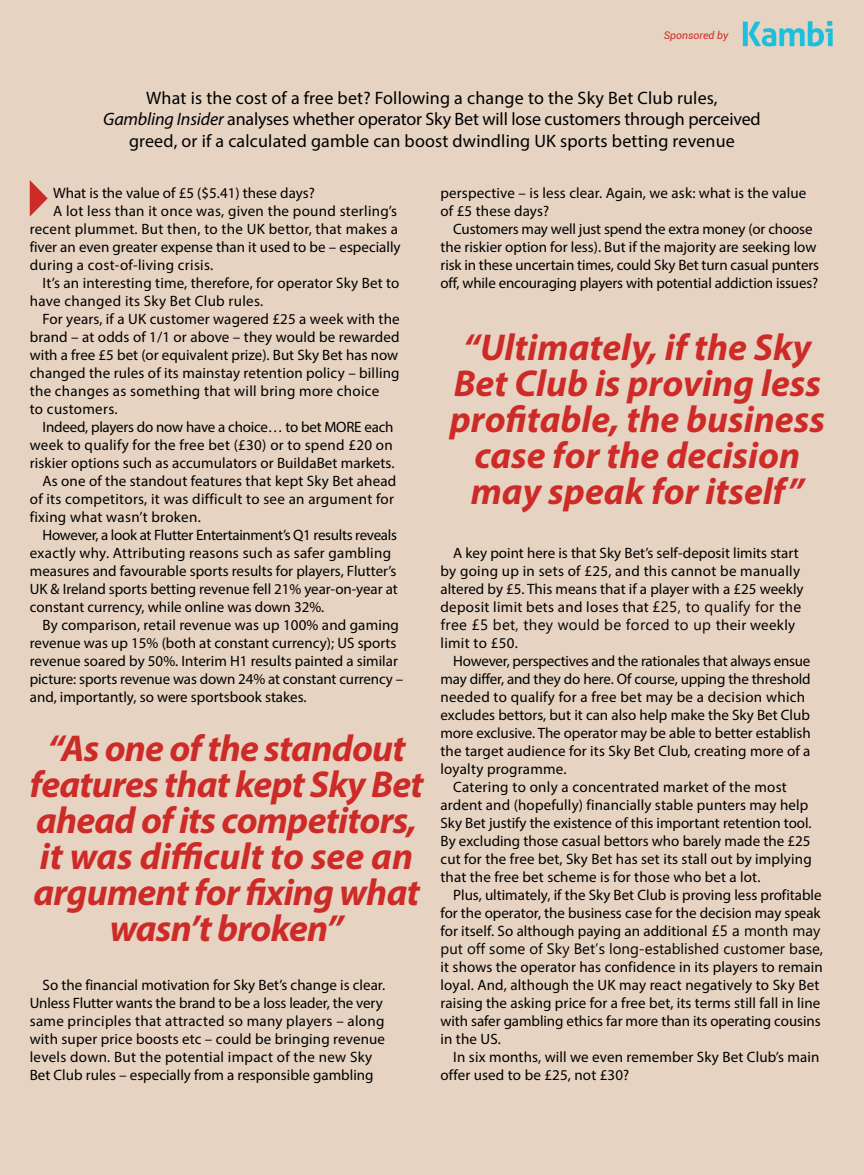
<style>
.page{position:relative;width:864px;height:1175px;background:#fff}
.page>*{position:absolute;margin:0;border:0;box-sizing:border-box;transform-origin:0 0}
.t1{font:italic 700 37.5px/36px "Myriad Pro";letter-spacing:-.02em;color:#cd2b28;text-align:center}
.t2{font:italic 700 37.5px/36px "Myriad Pro";color:#cd2b28;text-align:center}
.t3{font:18px/21.6px "Myriad Pro";letter-spacing:.01em;color:#000;text-align:center}
.t4{font:15px/18px "Myriad Pro";letter-spacing:.005em;color:#000}
.t5{font:15px "Myriad Pro";letter-spacing:-.015em;color:#000}
.t6{font:15px "Myriad Pro";letter-spacing:-.02em;color:#000}
.t7{font:15px "Segoe UI";color:#000}
.t8{font:15px "Segoe UI";letter-spacing:.02em;color:#000}
.t9{font:italic 10.5px "Roboto";color:#cd2b27}
.s1{font-style:italic}
.s2{font-family:"Segoe UI"}
.s3{font-family:"Myriad Pro"}
</style>
<div class="page">
<div style="left:0;top:0;width:864px;height:1174px;background:#e7d3c1"></div>
<svg style="left:30px;top:180px;width:18px;height:37px"></svg>
<svg style="left:743px;top:21px;width:90px;height:25px"></svg>
<p class="t9" style="left:664px;top:28px;width:66px">Sponsored by</p>
<p class="t3" style="left:103px;top:86px;width:659px">What is the cost of a free bet? Following a change to the Sky Bet Club rules,<br><span class="s1">Gambling Insider</span> analyses whether operator Sky Bet will lose customers through perceived greed, or if a calculated gamble can boost dwindling UK sports betting revenue</p>
<p class="t4" style="left:53px;top:184px;width:263px">What is the value of £5 ($5.41) these days?</p>
<p class="t4" style="left:53px;top:202px;width:345px">A lot less than it once was, given the pound sterling’s</p>
<p class="t4" style="left:30px;top:220px;width:370px">recent plummet. But then, to the UK bettor, that makes a</p>
<p class="t4" style="left:30px;top:238px;width:372px">fiver an even greater expense than it used to be – especially</p>
<p class="t4" style="left:30px;top:256px;width:185px">during a cost-of-living crisis.</p>
<p class="t4" style="left:43px;top:274px;width:358px">It’s an interesting time, therefore, for operator Sky Bet to</p>
<p class="t4" style="left:30px;top:292px;width:235px">have changed its Sky Bet Club rules.</p>
<p class="t4" style="left:43px;top:310px;width:359px">For years, if a UK customer wagered £25 a week with the</p>
<p class="t4" style="left:30px;top:328px;width:371px">brand – at odds of 1/1 or above – they would be rewarded</p>
<p class="t4" style="left:30px;top:346px;width:370px">with a free £5 bet (or equivalent prize). But Sky Bet has now</p>
<p class="t4" style="left:30px;top:364px;width:371px">changed the rules of its mainstay retention policy – billing</p>
<p class="t4" style="left:30px;top:382px;width:351px">the changes as something that will bring more choice</p>
<p class="t4" style="left:30px;top:400px;width:89px">to customers.</p>
<p class="t5" style="left:43px;top:418px;width:353px">Indeed, players do now have a choice… to bet MORE each</p>
<p class="t4" style="left:30px;top:436px;width:365px">week to qualify for the free bet (£30) or to spend £20 on</p>
<p class="t4" style="left:30px;top:454px;width:366px">riskier options such as accumulators or BuildaBet markets.</p>
<p class="t4" style="left:43px;top:472px;width:355px">As one of the standout features that kept Sky Bet ahead</p>
<p class="t4" style="left:30px;top:490px;width:366px">of its competitors, it was difficult to see an argument for</p>
<p class="t4" style="left:30px;top:508px;width:172px">fixing what wasn’t broken.</p>
<p class="t6" style="left:43px;top:526px;width:356px">However, a look at Flutter Entertainment’s Q1 results reveals</p>
<p class="t4" style="left:30px;top:544px;width:363px">exactly why. Attributing reasons such as safer gambling</p>
<p class="t4" style="left:30px;top:562px;width:368px">measures and favourable sports results for players, Flutter’s</p>
<p class="t4" style="left:30px;top:580px;width:369px">UK &amp; Ireland sports betting revenue fell 21% year-on-year at</p>
<p class="t4" style="left:30px;top:598px;width:296px">constant currency, while online was down 32%.</p>
<p class="t4" style="left:43px;top:616px;width:358px">By comparison, retail revenue was up 100% and gaming</p>
<p class="t4" style="left:30px;top:634px;width:368px">revenue was up 15% (both at constant currency); US sports</p>
<p class="t4" style="left:30px;top:652px;width:370px">revenue soared by 50%. Interim H1 results painted a similar</p>
<p class="t4" style="left:30px;top:670px;width:375px">picture: sports revenue was down 24% at constant currency –</p>
<p class="t4" style="left:30px;top:688px;width:278px">and, importantly, so were sportsbook stakes.</p>
<h1 class="t1" style="left:30px;top:729px;width:395px">“As one of the standout features that kept Sky Bet ahead of its competitors, it was difficult to see an argument for fixing what wasn’t broken”</h1>
<p class="t4" style="left:30px;top:976px;width:357px;text-indent:13px">So the financial motivation for Sky Bet’s change is clear.<br>Unless Flutter wants the brand to be a loss leader, the very same principles that attracted so many players – along with super price boosts etc – could be bringing revenue levels down. But the potential impact of the new Sky Bet Club rules – especially from a responsible gambling</p>
<p class="t4" style="left:441px;top:184px;width:367px">perspective – is less clear. Again, we ask: what is the value of £5 these days?</p>
<p class="t4" style="left:441px;top:220px;width:380px;text-align:center">Customers may well just spend the extra money (or choose the riskier option for less). But if the majority are seeking low risk in these uncertain times, could Sky Bet turn casual punters off, while encouraging players with potential addiction issues?</p>
<h1 class="t2" style="left:450px;top:328px;width:377px">“Ultimately, if the Sky<br>Bet Club is proving less profitable, the business case for the decision may speak for itself”</h1>
<p class="t4" style="left:441px;top:544px;width:365px;text-align:center">A key point here is that Sky Bet’s self-deposit limits start by going up in sets of £25, and this cannot be manually altered by £5. This means that if a player with a £25 weekly deposit limit bets and loses that <span class="s2">£25, to qualify for the</span></p>
<p class="t8" style="left:441px;top:611px;width:356px">free £5 bet, they would be forced to up t<span class="s3">heir weekly</span></p>
<p class="t4" style="left:441px;top:634px;width:79px">limit to £50.</p>
<p class="t5" style="left:453px;top:652px;width:359px">However, perspectives and the rationales that always ensue</p>
<p class="t4" style="left:441px;top:670px;width:372px">may differ, and they do here. Of course, upping the threshold</p>
<p class="t4" style="left:441px;top:688px;width:366px">needed to qualify for a free bet may be a decision which</p>
<p class="t4" style="left:441px;top:706px;width:371px">excludes bettors, but it can also help make the Sky Bet Club</p>
<p class="t4" style="left:441px;top:724px;width:372px">more exclusive. The operator may be able to better establish</p>
<p class="t4" style="left:441px;top:742px;width:372px">the target audience for its Sky Bet Club, creating more of a</p>
<p class="t4" style="left:441px;top:760px;width:127px">loyalty programme.</p>
<p class="t4" style="left:453px;top:778px;width:335px">Catering to only a concentrated market of the most</p>
<p class="t4" style="left:441px;top:796px;width:369px">ardent and (hopefully) financially stable punters may help</p>
<p class="t4" style="left:441px;top:814px;width:373px">Sky Bet justify the existence of this important retention tool.</p>
<p class="t4" style="left:441px;top:832px;width:371px">By excluding those casual bettors who barely made the £25</p>
<p class="t4" style="left:441px;top:850px;width:373px">cut for the free bet, Sky Bet has set its stall out by implying</p>
<p class="t4" style="left:441px;top:868px;width:321px">that the free bet scheme is for those who bet a lot.</p>
<p class="t4" style="left:453px;top:886px;width:370px">Plus, ultimately, if the Sky Bet Club is proving less profitable</p>
<p class="t4" style="left:441px;top:904px;width:382px">for the operator, the business case for the decision may speak</p>
<p class="t4" style="left:441px;top:922px;width:381px">for itself. So although paying an additional <span class="s2">£5 a month may</span></p>
<p class="t7" style="left:441px;top:935px;width:384px">put off some of Sky Bet’s long-established customer base<span class="s3">,</span></p>
<p class="t4" style="left:441px;top:958px;width:384px">it shows the operator has confidence in its players to remain loyal. And, although the UK may react negatively to Sky Bet raising the asking price for a free bet, its terms still fall in line with safer gambling ethics far more than its operating cousins in the US.</p>
<p class="t4" style="left:441px;top:1048px;width:381px;text-indent:13px">In six months, will we even remember Sky Bet Club’s main offer used to be £25, not £30?</p>
</div>
